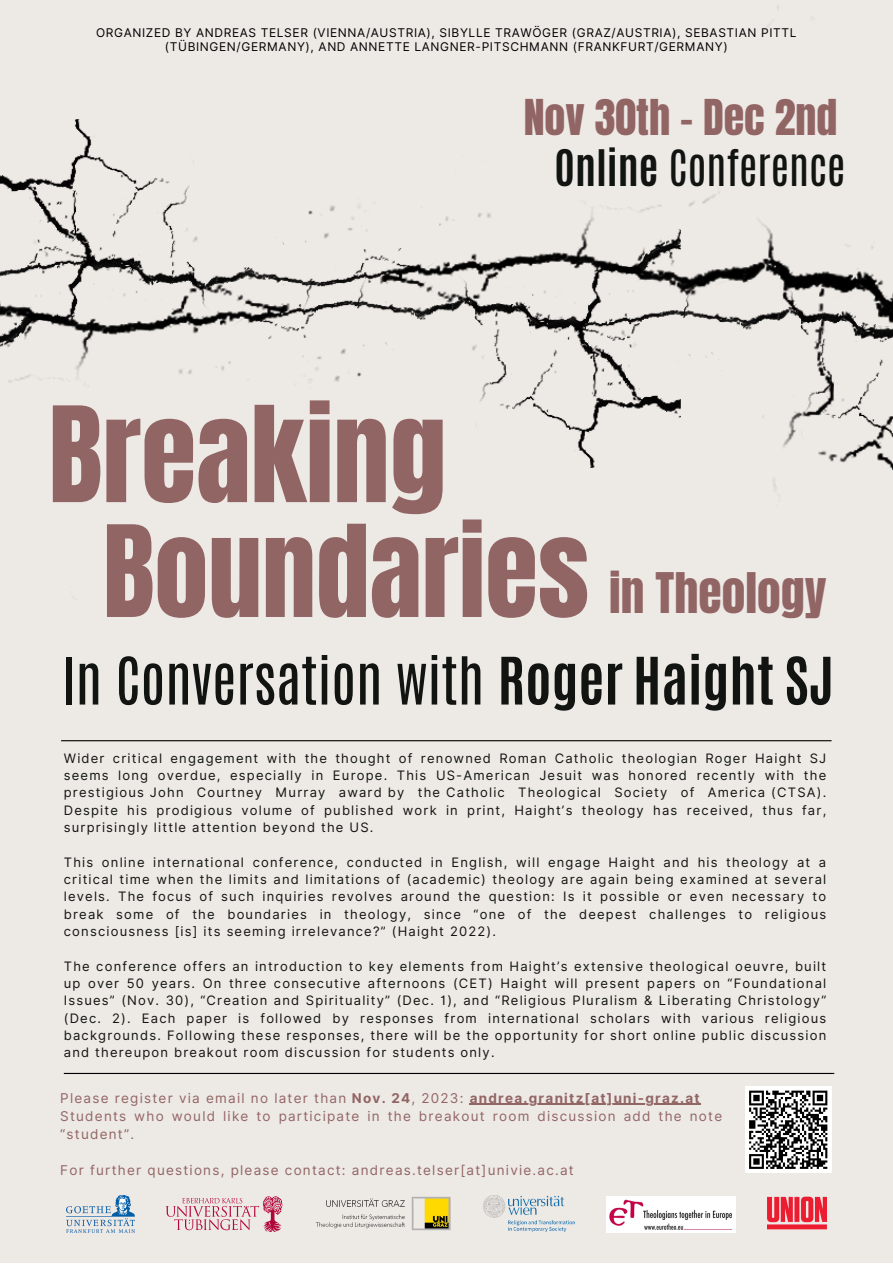
<style>
.page{position:relative;width:893px;height:1264px;background:#fff}
.page>*{position:absolute;margin:0;border:0;box-sizing:border-box;transform-origin:0 0}
.t1{font:112.65px "Anton";color:#926565}
.t2{font:107.85px "Anton";color:#926565}
.t3{font:55.5px "Antonio";color:#111411}
.t4{font:47.55px "Anton";color:#926565}
.t5{font:42px "Antonio";color:#111411}
.t6{font:42px "Anton";color:#926565}
.t7{font:13.5px/18px "Inter";letter-spacing:.09em;color:#926565}
.t8{font:13.05px/17.4px "Inter";letter-spacing:.09em;color:#111411;text-align:justify}
.t9{font:12px/14px "Inter";letter-spacing:.05em;color:#000;text-align:center}
.s1{font-weight:700}
</style>
<div class="page">
<div style="left:0;top:0;width:892px;height:1262px;background:#ede9e5"></div>
<svg style="left:165px;top:1196px;width:117px;height:35px"></svg>
<img style="left:315px;top:1196px;width:136px;height:35px">
<img style="left:67px;top:1195px;width:67px;height:37px">
<img style="left:0;top:119px;width:892px;height:377px">
<hr style="left:61px;top:740px;width:770px;height:1px;background:#000">
<hr style="left:64px;top:1072px;width:770px;height:1px;background:#000">
<img style="left:484px;top:1195px;width:91px;height:36px">
<div style="left:744px;top:1086px;width:87px;height:87px;background:#fff"></div>
<svg style="left:749px;top:1090px;width:79px;height:79px"></svg>
<img style="left:606px;top:1196px;width:129px;height:36px">
<img style="left:767px;top:1196px;width:59px;height:34px">
<hr style="left:469px;top:1103px;width:232px;height:1px;background:#926565">
<p class="t9" style="left:96px;top:26px;width:702px">ORGANIZED BY ANDREAS TELSER (VIENNA/AUSTRIA), SIBYLLE TRAWÖGER (GRAZ/AUSTRIA), SEBASTIAN PITTL (TÜBINGEN/GERMANY), AND ANNETTE LANGNER-PITSCHMANN (FRANKFURT/GERMANY)</p>
<p class="t6" style="left:523px;top:87px;width:315px">Nov 30th - Dec 2nd</p>
<p class="t5" style="left:554px;top:138px;width:292px"><span class="s1">Online</span> Conference</p>
<p class="t1" style="left:49px;top:374px;width:399px">Breaking</p>
<p class="t2" style="left:103px;top:494px;width:488px">Boundaries</p>
<p class="t4" style="left:609px;top:558px;width:219px">in Theology</p>
<p class="t3" style="left:61px;top:641px;width:774px">In Conversation with <span class="s1">Roger Haight SJ</span></p>
<p class="t8" style="left:64px;top:749px;width:764px">Wider critical engagement with the thought of renowned Roman Catholic theologian Roger Haight SJ seems long overdue, especially in Europe. This US-American Jesuit was honored recently with the prestigious John Courtney Murray award by the Catholic Theological Society of America (CTSA).<br>Despite his prodigious volume of published work in print, Haight’s theology has received, thus far, surprisingly little attention beyond the US.</p>
<p class="t8" style="left:64px;top:853px;width:764px">This online international conference, conducted in English, will engage Haight and his theology at a critical time when the limits and limitations of (academic) theology are again being examined at several levels. The focus of such inquiries revolves around the question: Is it possible or even necessary to break some of the boundaries in theology, since “one of the deepest challenges to religious consciousness [is] its seeming irrelevance?” (Haight 2022).</p>
<p class="t8" style="left:64px;top:957px;width:764px">The conference offers an introduction to key elements from Haight’s extensive theological oeuvre, built up over 50 years. On three consecutive afternoons (CET) Haight will present papers on “Foundational Issues” (Nov. 30), “Creation and Spirituality” (Dec. 1), and “Religious Pluralism &amp; Liberating Christology” (Dec. 2). Each paper is followed by responses from international scholars with various religious backgrounds. Following these responses, there will be the opportunity for short online public discussion and thereupon breakout room discussion for students only.</p>
<p class="t7" style="left:60px;top:1088px;width:641px">Please register via email no later than <span class="s1">Nov. 24</span>, 2023: <span class="s1">andrea.granitz[at]uni-graz.at</span></p>
<p class="t7" style="left:60px;top:1106px;width:663px">Students who would like to participate in the breakout room discussion add the note “student”.</p>
<p class="t7" style="left:60px;top:1160px;width:515px">For further questions, please contact: andreas.telser[at]univie.ac.at</p>
</div>
